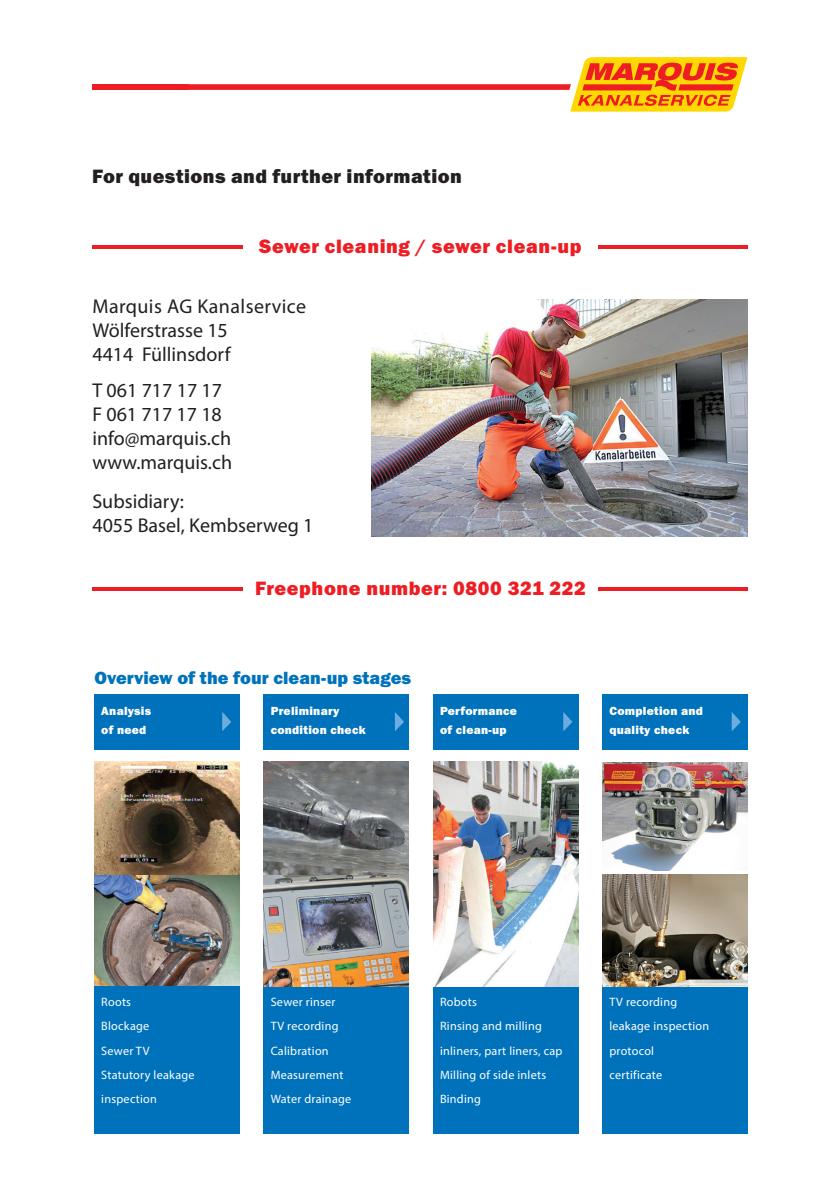
<style>
.page{position:relative;width:840px;height:1191px;background:#fff}
.page>*{position:absolute;margin:0;border:0;box-sizing:border-box;transform-origin:0 0}
.t1{font:20px/24px "Myriad Pro";color:#231f20}
.t2{font:20px "Franklin Gothic URW Hea";letter-spacing:.03em;color:#ee1d23}
.t3{font:20px "Franklin Gothic URW Hea";letter-spacing:.02em;color:#231f20}
.t4{font:18.2px "Franklin Gothic URW Hea";color:#0072bc}
.t5{font:12.2px/24.4px "Myriad Pro";letter-spacing:.02em;color:#fff}
.t6{font:12.2px/18.2px "Franklin Gothic URW Hea";letter-spacing:.02em;color:#fff}
</style>
<div class="page">
<svg style="left:189px;top:57px;width:558px;height:55px"></svg>
<div style="left:92px;top:84px;width:97px;height:6px;background:#ee1d23"></div>
<hr style="left:92px;top:245px;width:151px;height:4px;background:#ee1d23">
<hr style="left:597px;top:245px;width:150px;height:4px;background:#ee1d23">
<hr style="left:92px;top:587px;width:151px;height:4px;background:#ee1d23">
<hr style="left:597px;top:587px;width:150px;height:4px;background:#ee1d23">
<img style="left:371px;top:299px;width:376px;height:238px">
<img style="left:94px;top:762px;width:145px;height:224px">
<div style="left:94px;top:694px;width:145px;height:55px;background:#0072bc"></div>
<div style="left:94px;top:986px;width:145px;height:148px;background:#0072bc"></div>
<div style="left:263px;top:986px;width:145px;height:148px;background:#0072bc"></div>
<div style="left:433px;top:986px;width:145px;height:148px;background:#0072bc"></div>
<div style="left:602px;top:986px;width:145px;height:148px;background:#0072bc"></div>
<img style="left:263px;top:762px;width:145px;height:224px">
<img style="left:433px;top:762px;width:145px;height:224px">
<img style="left:602px;top:763px;width:145px;height:107px">
<img style="left:602px;top:874px;width:145px;height:112px">
<div style="left:263px;top:694px;width:145px;height:55px;background:#0072bc"></div>
<div style="left:433px;top:694px;width:145px;height:55px;background:#0072bc"></div>
<div style="left:602px;top:694px;width:145px;height:55px;background:#0072bc"></div>
<svg style="left:222px;top:712px;width:9px;height:19px"></svg>
<svg style="left:395px;top:712px;width:9px;height:19px"></svg>
<svg style="left:563px;top:712px;width:9px;height:19px"></svg>
<svg style="left:731px;top:712px;width:9px;height:19px"></svg>
<h1 class="t3" style="left:92px;top:163px;width:371px">For questions and further information</h1>
<h1 class="t2" style="left:259px;top:234px;width:324px">Sewer cleaning / sewer clean-up</h1>
<h1 class="t1" style="left:92px;top:294px;width:215px">Marquis AG Kanalservice<br>Wölferstrasse 15<br>4414 Füllinsdorf</h1>
<h1 class="t1" style="left:92px;top:378px;width:141px">T 061 717 17 17<br>F 061 717 17 18 info@marquis.ch www.marquis.ch</h1>
<h1 class="t1" style="left:92px;top:489px;width:222px">Subsidiary:<br>4055 Basel, Kembserweg 1</h1>
<h1 class="t2" style="left:255px;top:576px;width:332px">Freephone number: 0800 321 222</h1>
<h2 class="t4" style="left:94px;top:665px;width:318px">Overview of the four clean-up stages</h2>
<p class="t6" style="left:101px;top:702px;width:51px">Analysis of need</p>
<p class="t6" style="left:270px;top:702px;width:96px">Preliminary condition check</p>
<p class="t6" style="left:440px;top:702px;width:78px">Performance of clean-up</p>
<p class="t6" style="left:609px;top:702px;width:95px">Completion and quality check</p>
<p class="t5" style="left:101px;top:989px;width:95px">Roots<br>Blockage<br>Sewer TV<br>Statutory leakage inspection</p>
<p class="t5" style="left:270px;top:989px;width:82px">Sewer rinser<br>TV recording<br>Calibration<br>Measurement<br>Water drainage</p>
<p class="t5" style="left:440px;top:989px;width:124px">Robots<br>Rinsing and milling inliners, part liners, cap<br>Milling of side inlets<br>Binding</p>
<p class="t5" style="left:609px;top:989px;width:101px">TV recording leakage inspection protocol certificate</p>
</div>
